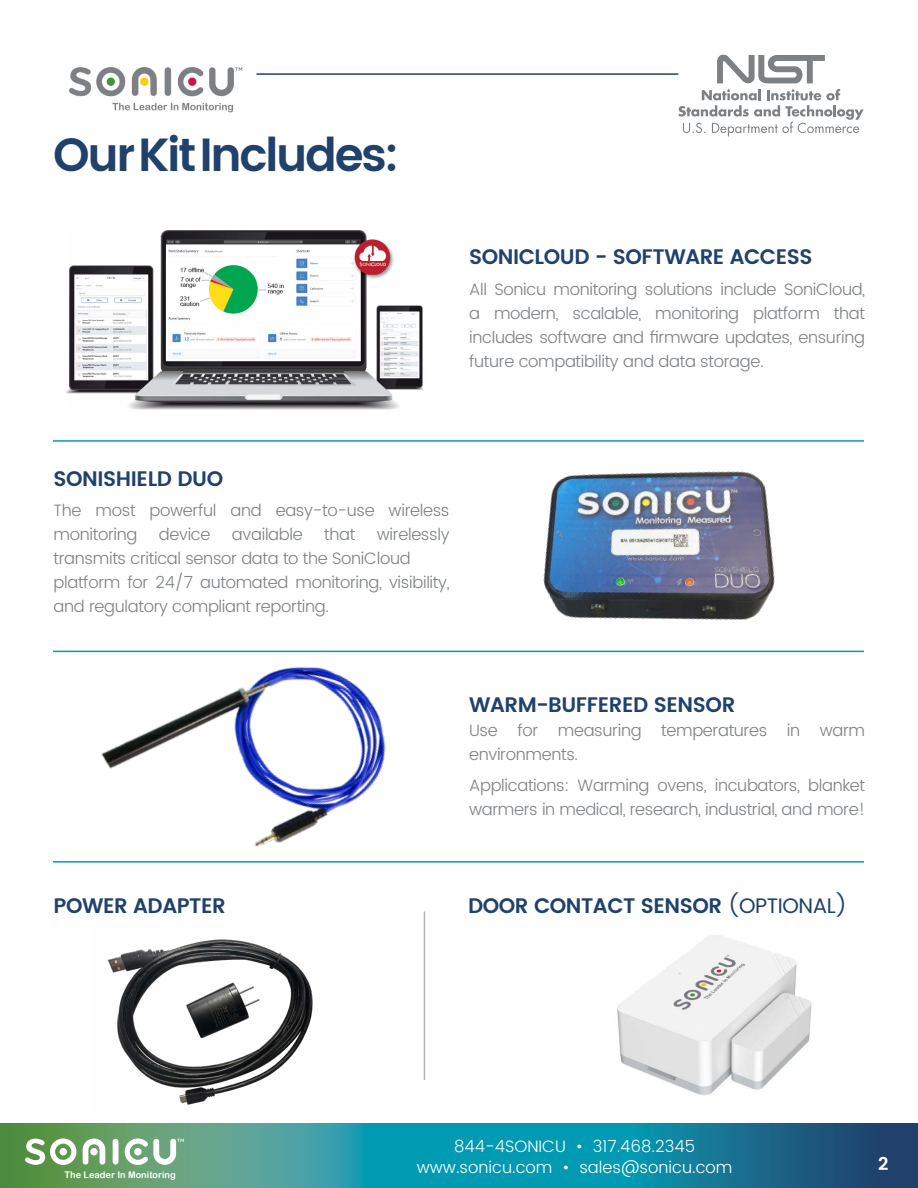
<style>
.page{position:relative;width:918px;height:1188px;background:#fff}
.page>*{position:absolute;margin:0;border:0;box-sizing:border-box;transform-origin:0 0}
.t1{font:600 46.5px "Poppins";letter-spacing:-.05em;color:#1f416b}
.t2{font:600 21px "Poppins";letter-spacing:-.02em;color:#1f416b}
.t3{font:600 18px "Poppins";color:#fff}
.t4{font:300 16.5px/24px "Poppins";letter-spacing:-.02em;color:#7e8184}
.t5{font:300 16.5px/21px "Poppins";color:#fff;text-align:center}
.t6{font:9.15px "Arial Rounded MT Bold";color:#fff}
.s1{font-weight:400}
</style>
<div class="page">
<svg style="left:0;top:1123px;width:918px;height:65px;background:#268a93"></svg>
<svg style="left:25px;top:1138px;width:51px;height:27px"></svg>
<svg style="left:83px;top:1138px;width:22px;height:27px"></svg>
<div style="left:113px;top:1139px;width:5px;height:26px;background:#fff;border-radius:3px"></div>
<div style="left:90px;top:1148px;width:8px;height:7px;background:#fff;border-radius:50%"></div>
<div style="left:60px;top:1148px;width:7px;height:7px;background:#fff;border-radius:50%"></div>
<svg style="left:125px;top:1138px;width:59px;height:27px"></svg>
<img style="left:66px;top:230px;width:357px;height:180px">
<img style="left:518px;top:471px;width:284px;height:182px">
<img style="left:69px;top:66px;width:174px;height:47px">
<hr style="left:256px;top:73px;width:422px;height:2px;background:#1f416b">
<svg style="left:678px;top:54px;width:186px;height:82px"></svg>
<img style="left:78px;top:650px;width:348px;height:197px">
<hr style="left:53px;top:440px;width:811px;height:2px;background:#009ab3">
<hr style="left:53px;top:651px;width:811px;height:1px;background:#009ab3">
<hr style="left:53px;top:861px;width:811px;height:2px;background:#009ab3">
<img style="left:617px;top:935px;width:195px;height:161px">
<hr style="left:424px;top:912px;width:1px;height:168px;background:#b5b4b6">
<img style="left:107px;top:939px;width:206px;height:166px">
<h1 class="t1" style="left:53px;top:120px;width:347px">Our Kit Includes:</h1>
<p class="t2" style="left:469px;top:241px;width:345px">SONICLOUD - SOFTWARE ACCESS</p>
<p class="t4" style="left:469px;top:278px;width:398px;text-align:justify">All Sonicu monitoring solutions include SoniCloud, a modern, scalable, monitoring platform that includes software and firmware updates, ensuring future compatibility and data storage.</p>
<p class="t2" style="left:54px;top:462px;width:171px">SONISHIELD DUO</p>
<p class="t4" style="left:54px;top:499px;width:398px">The most powerful and easy-to-use wireless monitoring</p>
<p class="t4" style="left:54px;top:523px;width:398px;text-indent:323px">wirelessly transmits critical sensor data to the SoniCloud platform for 24/7 automated monitoring, visibility, and regulatory compliant reporting.</p>
<p class="t4" style="left:159px;top:523px;width:53px">device</p>
<p class="t4" style="left:232px;top:523px;width:72px">available</p>
<p class="t4" style="left:324px;top:523px;width:33px">that</p>
<p class="t2" style="left:469px;top:689px;width:268px">WARM-BUFFERED SENSOR</p>
<p class="t4" style="left:469px;top:719px;width:398px">Use for measuring temperatures in warm environments.</p>
<p class="t4" style="left:469px;top:773px;width:398px">Applications: Warming ovens, incubators, blanket warmers in medical, research, industrial, and more!</p>
<p class="t2" style="left:54px;top:890px;width:174px">POWER ADAPTER</p>
<p class="t2" style="left:468px;top:890px;width:381px">DOOR CONTACT SENSOR <span class="s1">(OPTIONAL)</span></p>
<p class="t6" style="left:65px;top:1169px;width:113px">The Leader In Monitoring</p>
<p class="t5" style="left:417px;top:1137px;width:317px">844-4SONICU • 317.468.2345 www.sonicu.com • sales@sonicu.com</p>
<p class="t3" style="left:878px;top:1150px;width:12px">2</p>
</div>
